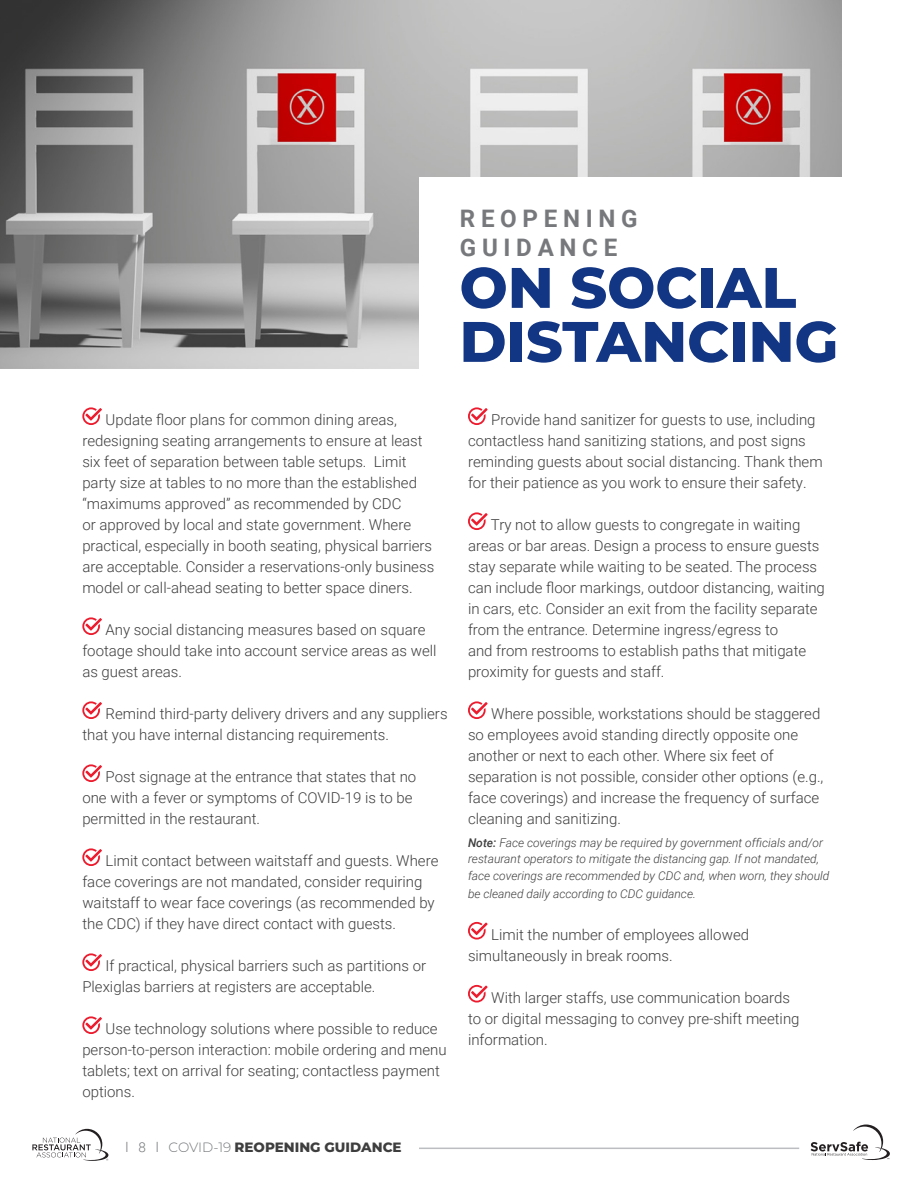
<style>
.page{position:relative;width:918px;height:1188px;background:#fff}
.page>*{position:absolute;margin:0;border:0;box-sizing:border-box;transform-origin:0 0}
.t1{font:800 57px/54px "Montserrat";color:#133684}
.t2{font:700 24.15px "Roboto";letter-spacing:.235em;color:#76787b}
.t3{font:300 15px/21px "Roboto";color:#3e3e3f}
.t4{font:800 13.5px "Montserrat";color:#3e3e3f}
.t5{font:italic 300 12px/16.5px "Roboto";color:#3e3e3f}
.s1{font-family:"Roboto";font-weight:300;color:#76787b}
.s2{font-weight:300;color:#76787b}
.s3{font-weight:500}
</style>
<div class="page">
<hr style="left:419px;top:1148px;width:380px;height:1px;background:#bcbdc0">
<svg style="left:32px;top:1129px;width:76px;height:32px"></svg>
<svg style="left:811px;top:1125px;width:79px;height:35px"></svg>
<img style="left:0;top:0;width:841px;height:369px">
<div style="left:419px;top:177px;width:459px;height:252px;background:#fff"></div>
<svg style="left:82px;top:407px;width:20px;height:18px"></svg>
<svg style="left:82px;top:617px;width:20px;height:18px"></svg>
<svg style="left:82px;top:701px;width:20px;height:18px"></svg>
<svg style="left:82px;top:764px;width:20px;height:18px"></svg>
<svg style="left:82px;top:848px;width:20px;height:18px"></svg>
<svg style="left:82px;top:953px;width:20px;height:18px"></svg>
<svg style="left:82px;top:1016px;width:20px;height:18px"></svg>
<svg style="left:468px;top:407px;width:20px;height:18px"></svg>
<svg style="left:468px;top:512px;width:20px;height:18px"></svg>
<svg style="left:468px;top:701px;width:20px;height:18px"></svg>
<svg style="left:468px;top:922px;width:20px;height:18px"></svg>
<svg style="left:468px;top:985px;width:20px;height:18px"></svg>
<p class="t2" style="left:460px;top:201px;width:179px">REOPENING</p>
<p class="t2" style="left:460px;top:230px;width:159px">GUIDANCE</p>
<p class="t1" style="left:460px;top:257px;width:380px">ON SOCIAL<br>DISTANCING</p>
<p class="t3" style="left:82px;top:409px;width:353px;text-indent:23px">Update floor plans for common dining areas, redesigning seating arrangements to ensure at least six feet of separation between table setups. Limit party size at tables to no more than the established “maximums approved” as recommended by CDC<br>or approved by local and state government. Where practical, especially in booth seating, physical barriers are acceptable. Consider a reservations-only business model or call-ahead seating to better space diners.</p>
<p class="t3" style="left:82px;top:619px;width:356px;text-indent:23px">Any social distancing measures based on square footage should take into account service areas as well as guest areas.</p>
<p class="t3" style="left:82px;top:703px;width:367px;text-indent:23px">Remind third-party delivery drivers and any suppliers that you have internal distancing requirements.</p>
<p class="t3" style="left:82px;top:766px;width:335px;text-indent:23px">Post signage at the entrance that states that no one with a fever or symptoms of COVID-19 is to be permitted in the restaurant.</p>
<p class="t3" style="left:82px;top:850px;width:358px;text-indent:23px">Limit contact between waitstaff and guests. Where face coverings are not mandated, consider requiring waitstaff to wear face coverings (as recommended by the CDC) if they have direct contact with guests.</p>
<p class="t3" style="left:82px;top:955px;width:345px;text-indent:23px">If practical, physical barriers such as partitions or<br>Plexiglas barriers at registers are acceptable.</p>
<p class="t3" style="left:82px;top:1018px;width:366px;text-indent:23px">Use technology solutions where possible to reduce person-to-person interaction: mobile ordering and menu tablets; text on arrival for seating; contactless payment options.</p>
<p class="t4" style="left:126px;top:1137px;width:278px"><span class="s1">l 8 l</span> <span class="s2">COVID-19</span> REOPENING GUIDANCE</p>
<p class="t3" style="left:468px;top:409px;width:356px;text-indent:23px">Provide hand sanitizer for guests to use, including contactless hand sanitizing stations, and post signs reminding guests about social distancing. Thank them for their patience as you work to ensure their safety.</p>
<p class="t3" style="left:468px;top:514px;width:358px;text-indent:23px">Try not to allow guests to congregate in waiting areas or bar areas. Design a process to ensure guests stay separate while waiting to be seated. The process can include floor markings, outdoor distancing, waiting in cars, etc. Consider an exit from the facility separate from the entrance. Determine ingress/egress to<br>and from restrooms to establish paths that mitigate proximity for guests and staff.</p>
<p class="t3" style="left:468px;top:703px;width:357px;text-indent:23px">Where possible, workstations should be staggered so employees avoid standing directly opposite one another or next to each other. Where six feet of separation is not possible, consider other options (e.g., face coverings) and increase the frequency of surface cleaning and sanitizing.</p>
<p class="t5" style="left:468px;top:834px;width:363px"><span class="s3">Note:</span> Face coverings may be required by government officials and/or restaurant operators to mitigate the distancing gap. If not mandated, face coverings are recommended by CDC and, when worn, they should</p>
<p class="t5" style="left:468px;top:885px;width:229px">be cleaned daily according to CDC guidance.</p>
<p class="t3" style="left:468px;top:923px;width:283px;text-indent:23px">Limit the number of employees allowed simultaneously in break rooms.</p>
<p class="t3" style="left:468px;top:986px;width:333px;text-indent:23px">With larger staffs, use communication boards to or digital messaging to convey pre-shift meeting information.</p>
</div>
